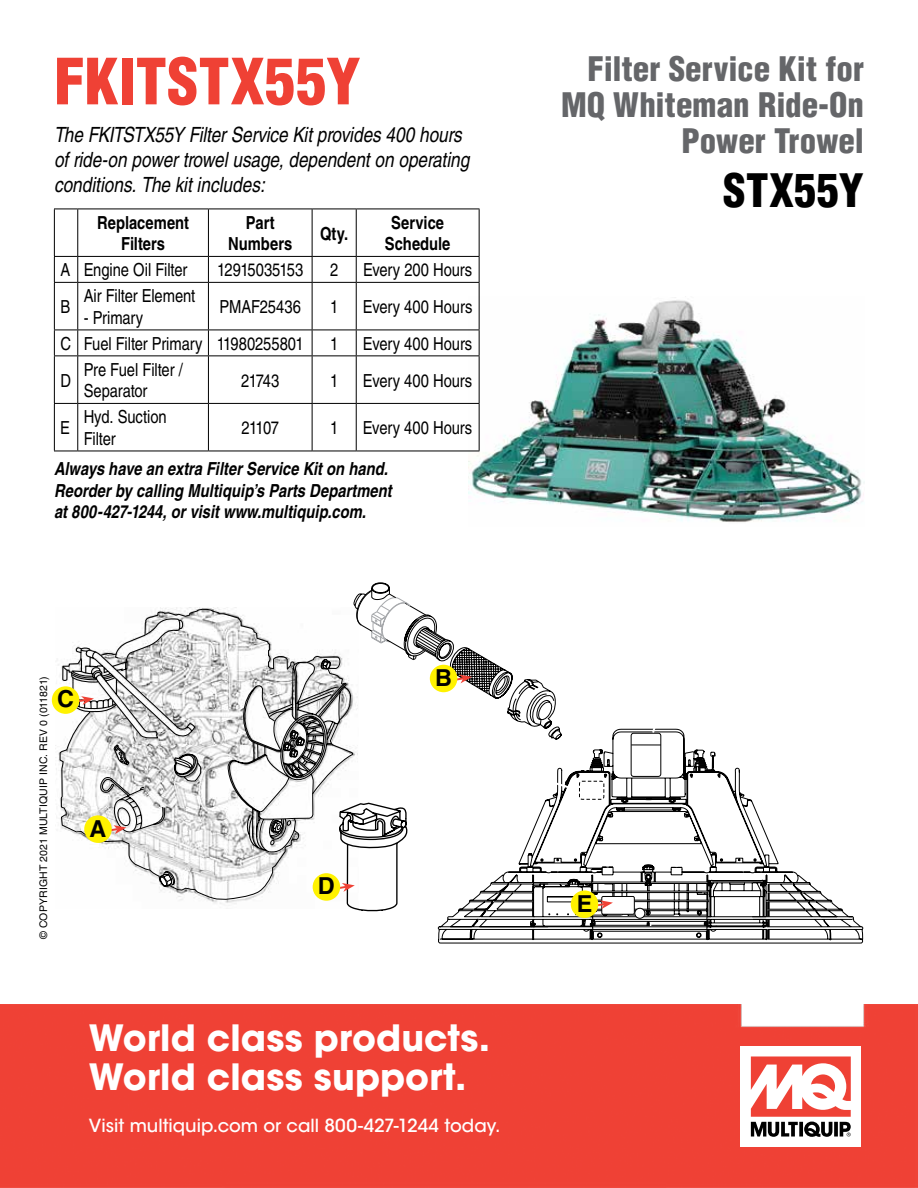
<style>
.page{position:relative;width:918px;height:1188px;background:#fff}
.page>*{position:absolute;margin:0;border:0;box-sizing:border-box;transform-origin:0 0}
.t1{font:900 condensed 62.1px "Helvetica";color:#ef4135}
.t2{font:900 condensed 45px "Helvetica";letter-spacing:.005em;color:#000}
.t3{font:700 36px/39px "ITC Avant Garde Std";letter-spacing:.005em;color:#fff}
.t4{font:900 condensed 33px/36px "Helvetica";color:#656669;text-align:right}
.t5{font:700 23.4px "Helvetica";color:#000}
.t6{font:italic condensed 21px/25.2px "Helvetica";letter-spacing:-.005em;color:#000}
.t7{font:condensed 18px/21.6px "Helvetica";letter-spacing:-.005em;color:#000}
.t8{font:italic 700 condensed 18px/21.6px "Helvetica";color:#000}
.t9{font:700 condensed 18px/21.6px "Helvetica";color:#000;text-align:center}
.t10{font:500 18px "ITC Avant Garde Std";color:#fff}
.t11{font:10.5px "Helvetica";letter-spacing:.015em;color:#000}
</style>
<div class="page">
<img style="left:469px;top:297px;width:395px;height:225px">
<div style="left:0;top:1004px;width:918px;height:184px;background:#ef4135"></div>
<div style="left:741px;top:1046px;width:120px;height:101px;background:#fff"></div>
<svg style="left:751px;top:1056px;width:100px;height:81px"></svg>
<svg style="left:55px;top:209px;width:22px;height:1px"></svg>
<hr style="left:54px;top:209px;width:1px;height:47px;background:#000">
<hr style="left:78px;top:209px;width:130px;height:1px;background:#000">
<hr style="left:77px;top:209px;width:1px;height:47px;background:#000">
<hr style="left:208px;top:209px;width:104px;height:1px;background:#000">
<hr style="left:208px;top:209px;width:1px;height:47px;background:#000">
<hr style="left:312px;top:209px;width:44px;height:1px;background:#000">
<hr style="left:312px;top:209px;width:1px;height:47px;background:#000">
<hr style="left:356px;top:209px;width:124px;height:1px;background:#000">
<hr style="left:356px;top:209px;width:1px;height:47px;background:#000">
<hr style="left:479px;top:209px;width:1px;height:47px;background:#000">
<hr style="left:78px;top:256px;width:130px;height:1px;background:#000">
<hr style="left:208px;top:256px;width:104px;height:1px;background:#000">
<svg style="left:208px;top:257px;width:1px;height:25px"></svg>
<hr style="left:312px;top:256px;width:44px;height:1px;background:#000">
<svg style="left:312px;top:257px;width:1px;height:25px"></svg>
<hr style="left:356px;top:256px;width:124px;height:1px;background:#000">
<svg style="left:356px;top:257px;width:1px;height:25px"></svg>
<svg style="left:479px;top:257px;width:1px;height:25px"></svg>
<svg style="left:54px;top:256px;width:24px;height:27px"></svg>
<hr style="left:54px;top:283px;width:1px;height:47px;background:#000">
<hr style="left:78px;top:282px;width:130px;height:1px;background:#000">
<hr style="left:77px;top:283px;width:1px;height:47px;background:#000">
<hr style="left:208px;top:282px;width:104px;height:1px;background:#000">
<hr style="left:208px;top:283px;width:1px;height:47px;background:#000">
<hr style="left:312px;top:282px;width:44px;height:1px;background:#000">
<hr style="left:312px;top:283px;width:1px;height:47px;background:#000">
<hr style="left:356px;top:282px;width:124px;height:1px;background:#000">
<hr style="left:356px;top:283px;width:1px;height:47px;background:#000">
<hr style="left:479px;top:283px;width:1px;height:47px;background:#000">
<hr style="left:78px;top:330px;width:130px;height:1px;background:#000">
<hr style="left:208px;top:330px;width:104px;height:1px;background:#000">
<svg style="left:208px;top:330px;width:1px;height:25px"></svg>
<hr style="left:312px;top:330px;width:44px;height:1px;background:#000">
<svg style="left:312px;top:330px;width:1px;height:25px"></svg>
<hr style="left:356px;top:330px;width:124px;height:1px;background:#000">
<svg style="left:356px;top:330px;width:1px;height:25px"></svg>
<svg style="left:479px;top:330px;width:1px;height:25px"></svg>
<svg style="left:54px;top:330px;width:24px;height:26px"></svg>
<hr style="left:54px;top:356px;width:1px;height:47px;background:#000">
<hr style="left:78px;top:355px;width:130px;height:1px;background:#000">
<hr style="left:77px;top:356px;width:1px;height:47px;background:#000">
<hr style="left:208px;top:355px;width:104px;height:1px;background:#000">
<hr style="left:208px;top:356px;width:1px;height:47px;background:#000">
<hr style="left:312px;top:355px;width:44px;height:1px;background:#000">
<hr style="left:312px;top:356px;width:1px;height:47px;background:#000">
<hr style="left:356px;top:355px;width:124px;height:1px;background:#000">
<hr style="left:356px;top:356px;width:1px;height:47px;background:#000">
<hr style="left:479px;top:356px;width:1px;height:47px;background:#000">
<svg style="left:54px;top:403px;width:24px;height:1px"></svg>
<hr style="left:54px;top:404px;width:1px;height:47px;background:#000">
<hr style="left:78px;top:403px;width:130px;height:1px;background:#000">
<hr style="left:77px;top:404px;width:1px;height:47px;background:#000">
<hr style="left:208px;top:403px;width:104px;height:1px;background:#000">
<hr style="left:208px;top:404px;width:1px;height:47px;background:#000">
<hr style="left:312px;top:403px;width:44px;height:1px;background:#000">
<hr style="left:312px;top:404px;width:1px;height:47px;background:#000">
<hr style="left:356px;top:403px;width:124px;height:1px;background:#000">
<hr style="left:356px;top:404px;width:1px;height:47px;background:#000">
<hr style="left:479px;top:404px;width:1px;height:47px;background:#000">
<hr style="left:208px;top:451px;width:104px;height:1px;background:#000">
<hr style="left:312px;top:451px;width:44px;height:1px;background:#000">
<hr style="left:356px;top:451px;width:124px;height:1px;background:#000">
<svg style="left:54px;top:451px;width:24px;height:1px"></svg>
<hr style="left:78px;top:451px;width:130px;height:1px;background:#000">
<svg style="left:59px;top:608px;width:261px;height:292px"></svg>
<svg style="left:62px;top:618px;width:258px;height:235px"></svg>
<svg style="left:438px;top:871px;width:426px;height:73px"></svg>
<svg style="left:78px;top:696px;width:16px;height:9px"></svg>
<div style="left:52px;top:686px;width:27px;height:28px;background:#fff200;border-radius:50%"></div>
<svg style="left:98px;top:729px;width:207px;height:158px"></svg>
<div style="left:84px;top:815px;width:28px;height:28px;background:#fff200;border-radius:50%"></div>
<div style="left:313px;top:873px;width:27px;height:28px;background:#fff200;border-radius:50%"></div>
<svg style="left:320px;top:582px;width:459px;height:358px"></svg>
<div style="left:571px;top:890px;width:27px;height:28px;background:#fff200;border-radius:50%"></div>
<h1 class="t1" style="left:54px;top:43px;width:308px">FKITSTX55Y</h1>
<p class="t6" style="left:54px;top:122px;width:417px">The FKITSTX55Y Filter Service Kit provides 400 hours of ride-on power trowel usage, dependent on operating conditions. The kit includes:</p>
<p class="t9" style="left:97px;top:211px;width:93px">Replacement<br>Filters</p>
<p class="t9" style="left:228px;top:211px;width:66px">Part<br>Numbers</p>
<p class="t9" style="left:320px;top:222px;width:30px">Qty.</p>
<p class="t9" style="left:385px;top:211px;width:67px">Service<br>Schedule</p>
<p class="t7" style="left:60px;top:259px;width:129px">A Engine Oil Filter</p>
<p class="t7" style="left:217px;top:259px;width:88px">12915035153</p>
<p class="t7" style="left:330px;top:259px;width:10px">2</p>
<p class="t7" style="left:363px;top:259px;width:111px">Every 200 Hours</p>
<p class="t7" style="left:60px;top:296px;width:11px">B</p>
<p class="t7" style="left:84px;top:285px;width:113px">Air Filter Element</p>
<p class="t7" style="left:84px;top:307px;width:61px">- Primary</p>
<p class="t7" style="left:220px;top:296px;width:83px">PMAF25436</p>
<p class="t7" style="left:330px;top:296px;width:10px">1</p>
<p class="t7" style="left:363px;top:296px;width:111px">Every 400 Hours</p>
<p class="t7" style="left:60px;top:333px;width:245px">C Fuel Filter Primary 11980255801</p>
<p class="t7" style="left:330px;top:333px;width:10px">1</p>
<p class="t7" style="left:363px;top:333px;width:111px">Every 400 Hours</p>
<p class="t7" style="left:60px;top:369px;width:12px">D</p>
<p class="t7" style="left:84px;top:359px;width:101px">Pre Fuel Filter /<br>Separator</p>
<p class="t7" style="left:241px;top:369px;width:40px">21743</p>
<p class="t7" style="left:330px;top:369px;width:10px">1</p>
<p class="t7" style="left:363px;top:369px;width:111px">Every 400 Hours</p>
<p class="t7" style="left:60px;top:417px;width:11px">E</p>
<p class="t7" style="left:84px;top:406px;width:85px">Hyd. Suction<br>Filter</p>
<p class="t7" style="left:241px;top:417px;width:39px">21107</p>
<p class="t7" style="left:330px;top:417px;width:10px">1</p>
<p class="t7" style="left:363px;top:417px;width:111px">Every 400 Hours</p>
<p class="t8" style="left:54px;top:458px;width:339px">Always have an extra Filter Service Kit on hand.<br>Reorder by calling Multiquip’s Parts Department at 800-427-1244, or visit www.multiquip.com.</p>
<p class="t11" style="left:37px;top:939px;width:264px;rotate:-90deg">© COPYRIGHT 2021 MULTIQUIP INC. REV 0 (011821)</p>
<p class="t5" style="left:57px;top:685px;width:18px">C</p>
<p class="t5" style="left:90px;top:814px;width:18px">A</p>
<p class="t5" style="left:318px;top:872px;width:18px">D</p>
<p class="t5" style="left:435px;top:663px;width:18px">B</p>
<h3 class="t3" style="left:89px;top:1018px;width:403px">World class products.<br>World class support.</h3>
<p class="t10" style="left:89px;top:1114px;width:413px">Visit multiquip.com or call 800-427-1244 today.</p>
<h3 class="t4" style="left:561px;top:50px;width:304px">Filter Service Kit for<br>MQ Whiteman Ride-On<br>Power Trowel</h3>
<h2 class="t2" style="left:723px;top:163px;width:142px">STX55Y</h2>
<p class="t5" style="left:577px;top:889px;width:17px">E</p>
</div>
